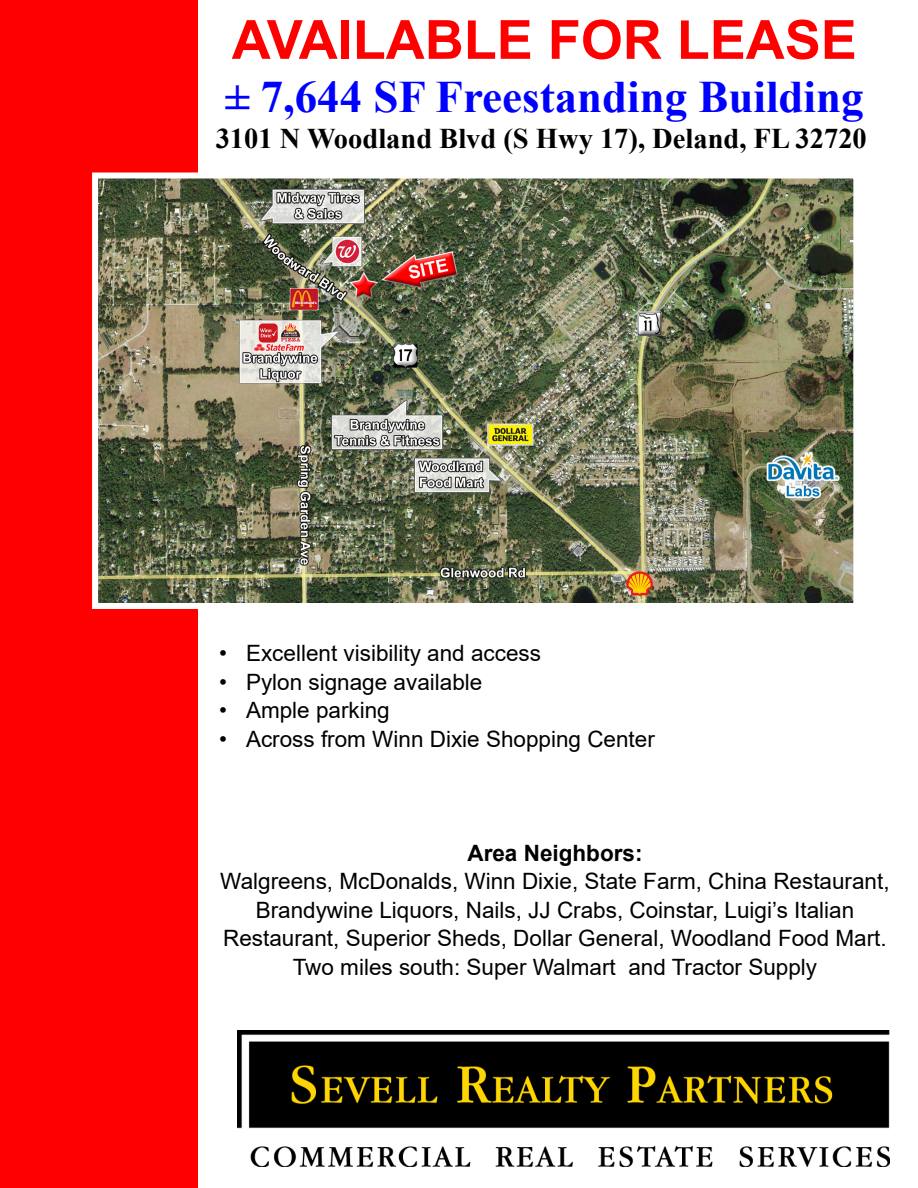
<style>
.page{position:relative;width:918px;height:1188px;background:#fff}
.page>*{position:absolute;margin:0;border:0;box-sizing:border-box;transform-origin:0 0}
.t1{font:700 54px "Arial";color:#f00}
.t2{font:700 45px "Times New Roman";color:#00f}
.t3{font:700 28.5px "Times New Roman";color:#000}
.t4{font:22.5px/28.5px "Arial";color:#000;text-align:center}
.t5{font:700 22.5px "Arial";color:#000}
</style>
<div class="page">
<div style="left:0;top:0;width:198px;height:1188px;background:#f00"></div>
<img style="left:99px;top:179px;width:753px;height:423px">
<div style="left:92px;top:172px;width:767px;height:437px;border:6px solid #fff"></div>
<img style="left:237px;top:1031px;width:652px;height:136px">
<p class="t1" style="left:232px;top:2px;width:627px">AVAILABLE FOR LEASE</p>
<p class="t2" style="left:225px;top:64px;width:640px">± 7,644 SF Freestanding Building</p>
<p class="t3" style="left:216px;top:118px;width:653px">3101 N Woodland Blvd (S Hwy 17), Deland, FL 32720</p>
<p class="t4" style="left:219px;top:639px;width:324px">• Excellent visibility and access</p>
<p class="t4" style="left:219px;top:668px;width:265px">• Pylon signage available</p>
<p class="t4" style="left:219px;top:696px;width:172px">• Ample parking</p>
<p class="t4" style="left:219px;top:725px;width:437px">• Across from Winn Dixie Shopping Center</p>
<p class="t5" style="left:467px;top:837px;width:177px">Area Neighbors:</p>
<p class="t4" style="left:220px;top:867px;width:671px">Walgreens, McDonalds, Winn Dixie, State Farm, China Restaurant, Brandywine Liquors, Nails, JJ Crabs, Coinstar, Luigi’s Italian Restaurant, Superior Sheds, Dollar General, Woodland Food Mart.<br>Two miles south: Super Walmart and Tractor Supply</p>
</div>
